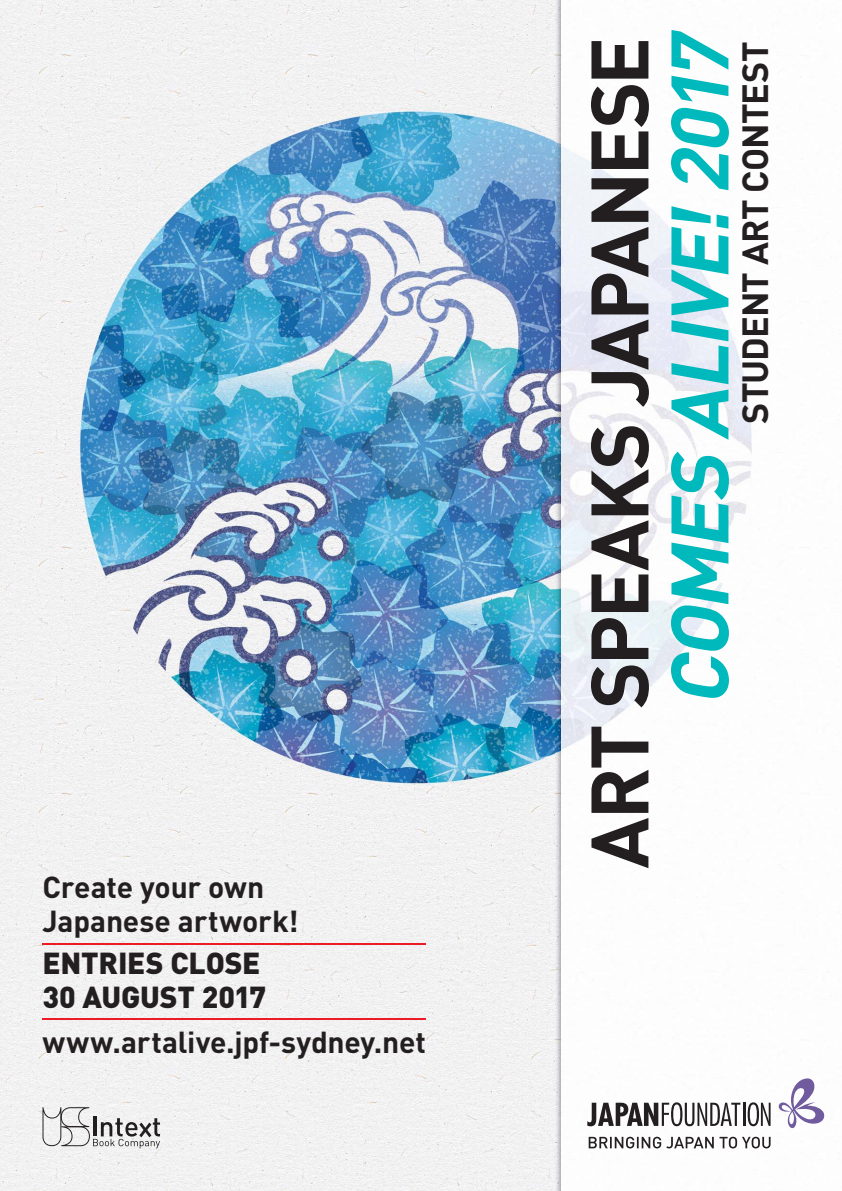
<style>
.page{position:relative;width:842px;height:1191px;background:#fff}
.page>*{position:absolute;margin:0;border:0;box-sizing:border-box;transform-origin:0 0}
.t1{font:700 80px "DINOT";letter-spacing:-.03em;color:#231f20}
.t2{font:italic 700 80px "DINOT";letter-spacing:-.035em;color:#00b9bc}
.t3{font:700 36px "DINOT";letter-spacing:-.025em;color:#231f20}
.t4{font:700 30px/34px "DINOT";letter-spacing:-.005em;color:#231f20}
.t5{font:900 30px/34px "DINOT";letter-spacing:-.005em;color:#231f20}
</style>
<div class="page">
<img style="left:0;top:0;width:561px;height:1191px">
<svg style="left:561px;top:76px;width:264px;height:1073px"></svg>
<hr style="left:43px;top:943px;width:383px;height:1px;background:#ed1c24">
<hr style="left:43px;top:1018px;width:383px;height:1px;background:#ed1c24">
<svg style="left:589px;top:1136px;width:181px;height:12px"></svg>
<svg style="left:587px;top:1102px;width:153px;height:24px"></svg>
<hr style="left:743px;top:1102px;width:2px;height:24px;background:#231f20">
<svg style="left:748px;top:1102px;width:22px;height:24px"></svg>
<svg style="left:778px;top:1078px;width:46px;height:52px"></svg>
<svg style="left:43px;top:1107px;width:117px;height:41px"></svg>
<p class="t4" style="left:43px;top:874px;width:258px">Create your own<br>Japanese artwork!</p>
<p class="t5" style="left:43px;top:949px;width:225px">ENTRIES CLOSE<br>30 AUGUST 2017</p>
<p class="t4" style="left:43px;top:1028px;width:385px">www.artalive.jpf-sydney.net</p>
<h1 class="t1" style="left:591px;top:868px;width:833px;rotate:-90deg">ART SPEAKS JAPANESE</h1>
<h1 class="t2" style="left:671px;top:706px;width:670px;rotate:-90deg">COMES ALIVE! 2017</h1>
<p class="t3" style="left:742px;top:424px;width:383px;rotate:-90deg">STUDENT ART CONTEST</p>
</div>
